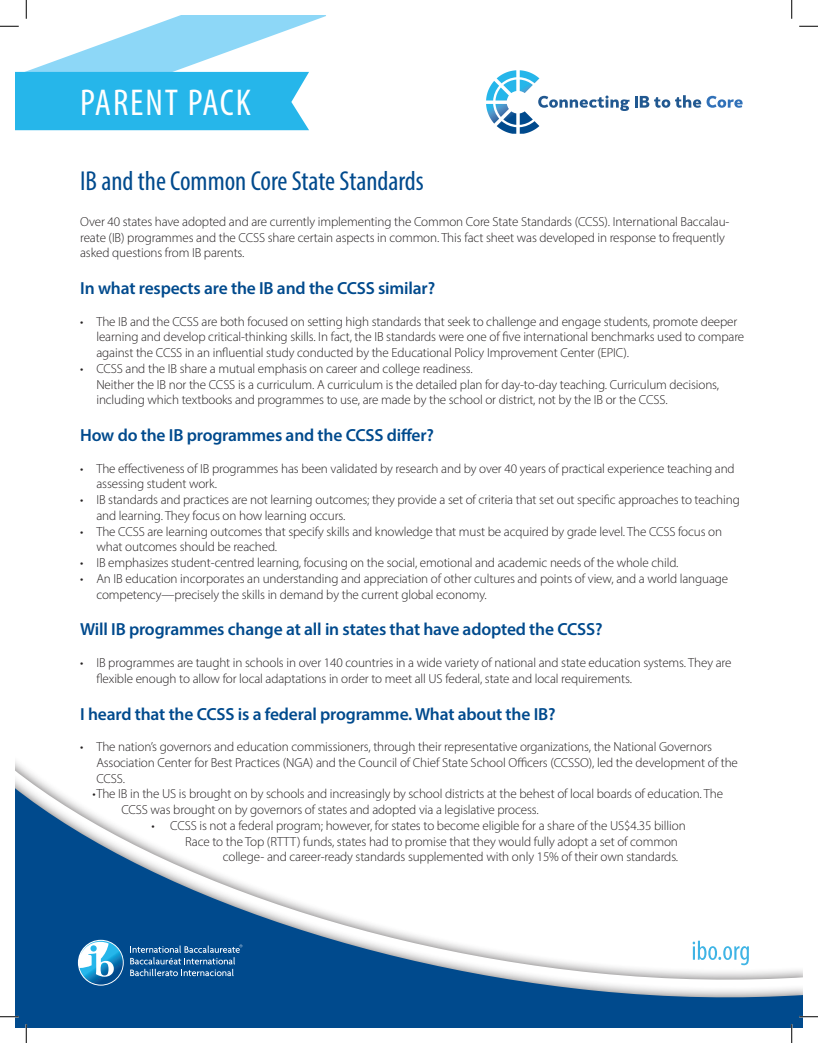
<style>
.page{position:relative;width:818px;height:1043px;background:#fff}
.page>*{position:absolute;margin:0;border:0;box-sizing:border-box;transform-origin:0 0}
.t1{font:condensed 37.5px "Myriad Pro";letter-spacing:.05em;color:#fff}
.t2{font:condensed 27.5px "Myriad Pro";color:#004a8d}
.t3{font:600 17.5px "Myriad Pro";letter-spacing:-.01em;color:#004a8d}
.t4{font:300 13.12px/15.8px "Myriad Pro";letter-spacing:-.01em;color:#231f20}
</style>
<div class="page">
<svg style="left:486px;top:70px;width:143px;height:64px"></svg>
<svg style="left:635px;top:95px;width:107px;height:13px"></svg>
<svg style="left:15px;top:761px;width:787px;height:267px"></svg>
<svg style="left:78px;top:939px;width:46px;height:46px"></svg>
<svg style="left:80px;top:940px;width:43px;height:44px"></svg>
<svg style="left:130px;top:944px;width:112px;height:32px;background:#316ca2"></svg>
<svg style="left:692px;top:940px;width:57px;height:25px"></svg>
<svg style="left:15px;top:15px;width:311px;height:57px"></svg>
<div style="left:15px;top:72px;width:294px;height:58px;background:#26b6ea"></div>
<svg style="left:0;top:25px;width:19px;height:2px"></svg>
<svg style="left:799px;top:25px;width:19px;height:2px"></svg>
<svg style="left:0;top:1015px;width:19px;height:2px"></svg>
<svg style="left:799px;top:1015px;width:19px;height:2px"></svg>
<svg style="left:25px;top:0;width:2px;height:19px"></svg>
<svg style="left:25px;top:1024px;width:2px;height:18px"></svg>
<svg style="left:791px;top:0;width:1px;height:19px"></svg>
<svg style="left:790px;top:1024px;width:2px;height:18px"></svg>
<h1 class="t1" style="left:80px;top:80px;width:172px">PARENT PACK</h1>
<h2 class="t2" style="left:80px;top:165px;width:345px">IB and the Common Core State Standards</h2>
<p class="t4" style="left:80px;top:213px;width:650px">Over 40 states have adopted and are currently implementing the Common Core State Standards (CCSS). International Baccalau&shy;reate (IB) programmes and the CCSS share certain aspects in common. This fact sheet was developed in response to frequently asked questions from IB parents.</p>
<h3 class="t3" style="left:80px;top:277px;width:356px">In what respects are the IB and the CCSS similar?</h3>
<p class="t4" style="left:96px;top:313px;width:649px;text-indent:-16px">• The IB and the CCSS are both focused on setting high standards that seek to challenge and engage students, promote deeper learning and develop critical-thinking skills. In fact, the IB standards were one of five international benchmarks used to compare against the CCSS in an influential study conducted by the Educational Policy Improvement Center (EPIC).</p>
<p class="t4" style="left:96px;top:360px;width:624px;text-indent:-16px">• CCSS and the IB share a mutual emphasis on career and college readiness.<br>Neither the IB nor the CCSS is a curriculum. A curriculum is the detailed plan for day-to-day teaching. Curriculum decisions, including which textbooks and programmes to use, are made by the school or district, not by the IB or the CCSS.</p>
<h3 class="t3" style="left:80px;top:424px;width:355px">How do the IB programmes and the CCSS differ?</h3>
<p class="t4" style="left:96px;top:460px;width:639px;text-indent:-16px">• The effectiveness of IB programmes has been validated by research and by over 40 years of practical experience teaching and assessing student work.</p>
<p class="t4" style="left:96px;top:492px;width:645px;text-indent:-16px">• IB standards and practices are not learning outcomes; they provide a set of criteria that set out specific approaches to teaching and learning. They focus on how learning occurs.</p>
<p class="t4" style="left:96px;top:523px;width:627px;text-indent:-16px">• The CCSS are learning outcomes that specify skills and knowledge that must be acquired by grade level. The CCSS focus on what outcomes should be reached.</p>
<p class="t4" style="left:80px;top:555px;width:600px">• IB emphasizes student-centred learning, focusing on the social, emotional and academic needs of the whole child.</p>
<p class="t4" style="left:96px;top:570px;width:633px;text-indent:-16px">• An IB education incorporates an understanding and appreciation of other cultures and points of view, and a world language competency—precisely the skills in demand by the current global economy.</p>
<h3 class="t3" style="left:80px;top:618px;width:524px">Will IB programmes change at all in states that have adopted the CCSS?</h3>
<p class="t4" style="left:96px;top:654px;width:636px;text-indent:-16px">• IB programmes are taught in schools in over 140 countries in a wide variety of national and state education systems. They are flexible enough to allow for local adaptations in order to meet all US federal, state and local requirements.</p>
<h3 class="t3" style="left:80px;top:702px;width:477px">I heard that the CCSS is a federal programme. What about the IB?</h3>
<p class="t4" style="left:96px;top:738px;width:643px;text-indent:-16px">• The nation’s governors and education commissioners, through their representative organizations, the National Governors<br>Association Center for Best Practices (NGA) and the Council of Chief State School Officers (CCSSO), led the development of the<br>CCSS.</p>
<p class="t4" style="left:121px;top:786px;width:603px;text-indent:-29px">•The IB in the US is brought on by schools and increasingly by school districts at the behest of local boards of education. The<br>CCSS was brought on by governors of states and adopted via a legislative process.</p>
<p class="t4" style="left:151px;top:817px;width:535px">• CCSS is not a federal program; however, for states to become eligible for a share of the US$4.35 billion</p>
<p class="t4" style="left:185px;top:833px;width:494px">Race to the Top (RTTT) funds, states had to promise that they would fully adopt a set of common</p>
<p class="t4" style="left:223px;top:849px;width:457px">college- and career-ready standards supplemented with only 15% of their own standards.</p>
</div>
